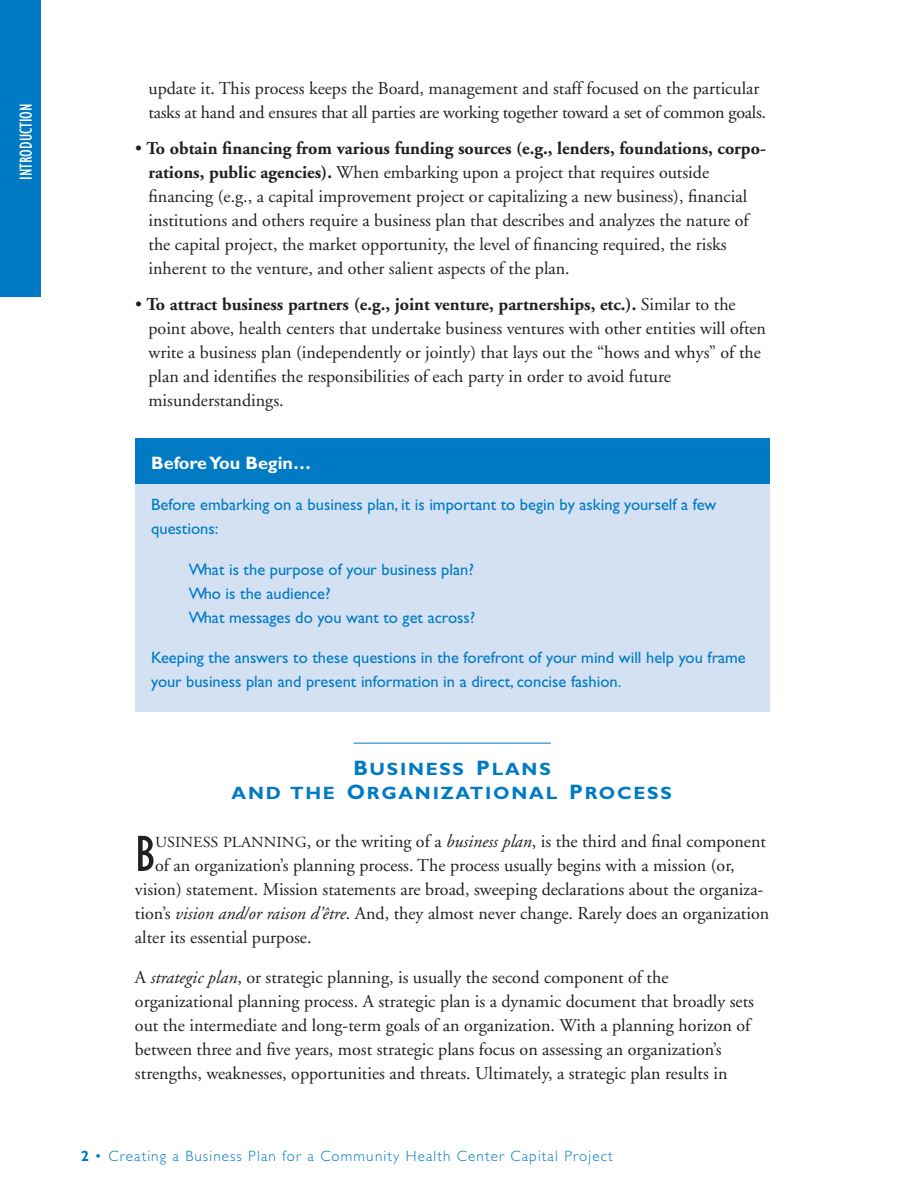
<style>
.page{position:relative;width:918px;height:1188px;background:#fff}
.page>*{position:absolute;margin:0;border:0;box-sizing:border-box;transform-origin:0 0}
.t1{font:condensed 52.65px "Gill Sans";color:#231f20}
.t2{font:18px/24px "Adobe Garamond";color:#231f20}
.t3{font:700 18px "Gill Sans";color:#fff}
.t4{font:condensed 18px "Gill Sans";color:#fff}
.t5{font:700 17.85px/24px "Gill Sans";letter-spacing:.09em;color:#007bc3;text-align:center;scale:1.06 1}
.t6{font:16.5px/24px "Gill Sans";color:#007bc3}
.t7{font:300 15px "Gill Sans";letter-spacing:.075em;color:#007bc3}
.s1{font-weight:700}
.s2{font-size:21px}
.s3{font-size:15.3px}
.s4{font-style:italic}
</style>
<div class="page">
<div style="left:135px;top:439px;width:634px;height:273px;background:#d4e1f3"></div>
<div style="left:135px;top:439px;width:634px;height:45px;background:#007bc3"></div>
<hr style="left:354px;top:743px;width:197px;height:1px;background:#007bc3">
<div style="left:0;top:0;width:40px;height:297px;background:#007bc3"></div>
<p class="t4" style="left:19px;top:180px;width:78px;rotate:-90deg">INTRODUCTION</p>
<p class="t2" style="left:148px;top:78px;width:619px">update it. This process keeps the Board, management and staff focused on the particular tasks at hand and ensures that all parties are working together toward a set of common goals.</p>
<p class="t2" style="left:148px;top:138px;width:619px;text-indent:-14px">• <span class="s1">To obtain financing from various funding sources (e.g., lenders, foundations, corpo&shy;rations, public agencies).</span> When embarking upon a project that requires outside financing (e.g., a capital improvement project or capitalizing a new business), financial institutions and others require a business plan that describes and analyzes the nature of the capital project, the market opportunity, the level of financing required, the risks inherent to the venture, and other salient aspects of the plan.</p>
<p class="t2" style="left:148px;top:294px;width:619px;text-indent:-14px">• <span class="s1">To attract business partners (e.g., joint venture, partnerships, etc.).</span> Similar to the point above, health centers that undertake business ventures with other entities will often write a business plan (independently or jointly) that lays out the “hows and whys” of the plan and identifies the responsibilities of each party in order to avoid future misunderstandings.</p>
<p class="t3" style="left:151px;top:457px;width:161px">Before You Begin…</p>
<p class="t6" style="left:151px;top:495px;width:567px">Before embarking on a business plan, it is important to begin by asking yourself a few questions:</p>
<p class="t6" style="left:189px;top:559px;width:288px">What is the purpose of your business plan?<br>Who is the audience?<br>What messages do you want to get across?</p>
<p class="t6" style="left:151px;top:647px;width:596px">Keeping the answers to these questions in the forefront of your mind will help you frame your business plan and present information in a direct, concise fashion.</p>
<p class="t5" style="left:232px;top:759px;width:417px"><span class="s2">B</span>USINESS <span class="s2">P</span>LANS<br>AND THE <span class="s2">O</span>RGANIZATIONAL <span class="s2">P</span>ROCESS</p>
<h1 class="t1" style="left:135px;top:835px;width:22px">B</h1>
<p class="t2" style="left:155px;top:831px;width:612px"><span class="s3">USINESS PLANNING</span>, or the writing of a <span class="s4">business plan</span>, is the third and final component</p>
<p class="t2" style="left:155px;top:855px;width:581px">of an organization’s planning process. The process usually begins with a mission (or,</p>
<p class="t2" style="left:135px;top:879px;width:630px">vision) statement. Mission statements are broad, sweeping declarations about the organiza-</p>
<p class="t2" style="left:135px;top:903px;width:636px">tion’s <span class="s4">vision and/or raison d’être</span>. And, they almost never change. Rarely does an organization</p>
<p class="t2" style="left:135px;top:927px;width:178px">alter its essential purpose.</p>
<p class="t2" style="left:135px;top:967px;width:621px">A <span class="s4">strategic plan</span>, or strategic planning, is usually the second component of the organizational planning process. A strategic plan is a dynamic document that broadly sets out the intermediate and long-term goals of an organization. With a planning horizon of between three and five years, most strategic plans focus on assessing an organization’s strengths, weaknesses, opportunities and threats. Ultimately, a strategic plan results in</p>
<p class="t7" style="left:81px;top:1151px;width:533px"><span class="s1">2</span> • Creating a Business Plan for a Community Health Center Capital Project</p>
</div>
